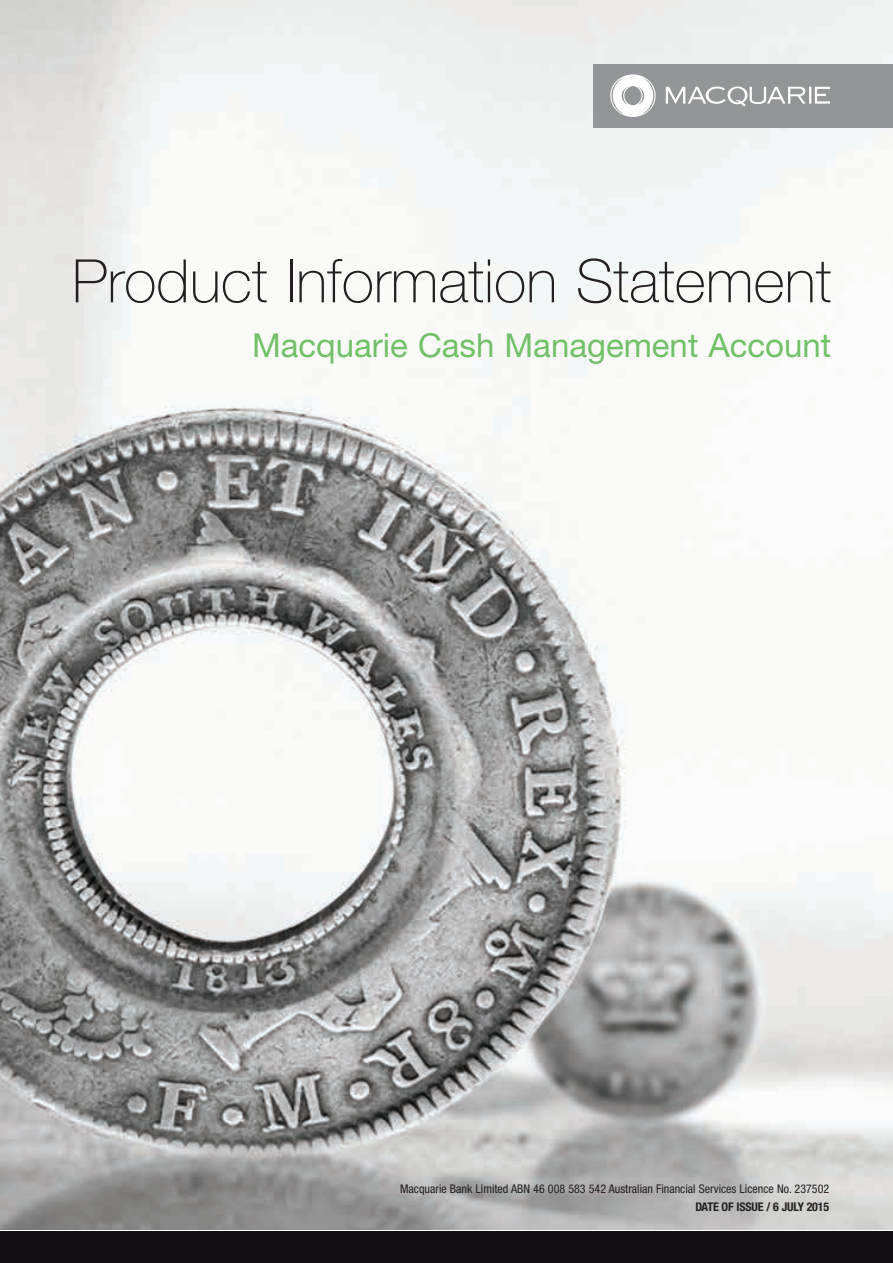
<style>
.page{position:relative;width:893px;height:1263px;background:#fff}
.page>*{position:absolute;margin:0;border:0;box-sizing:border-box;transform-origin:0 0}
.t1{font:100 60px "Helvetica Neue";color:#231f20}
.t2{font:33px "Helvetica Neue";color:#71c167}
.t3{font:condensed 12px "Helvetica Neue";color:#231f20}
.t4{font:700 condensed 12px "Helvetica Neue";letter-spacing:-.015em;color:#231f20}
</style>
<div class="page">
<img style="left:0;top:0;width:893px;height:1230px">
<div style="left:0;top:1231px;width:893px;height:32px;background:#110e11"></div>
<div style="left:593px;top:64px;width:300px;height:64px;background:#939598"></div>
<svg style="left:666px;top:86px;width:164px;height:21px"></svg>
<svg style="left:610px;top:74px;width:46px;height:43px"></svg>
<h1 class="t1" style="left:72px;top:247px;width:761px">Product Information Statement</h1>
<h2 class="t2" style="left:252px;top:325px;width:581px">Macquarie Cash Management Account</h2>
<p class="t3" style="left:400px;top:1182px;width:431px">Macquarie Bank Limited ABN 46 008 583 542 Australian Financial Services Licence No. 237502</p>
<p class="t4" style="left:695px;top:1199px;width:135px">DATE OF ISSUE / 6 JULY 2015</p>
</div>
